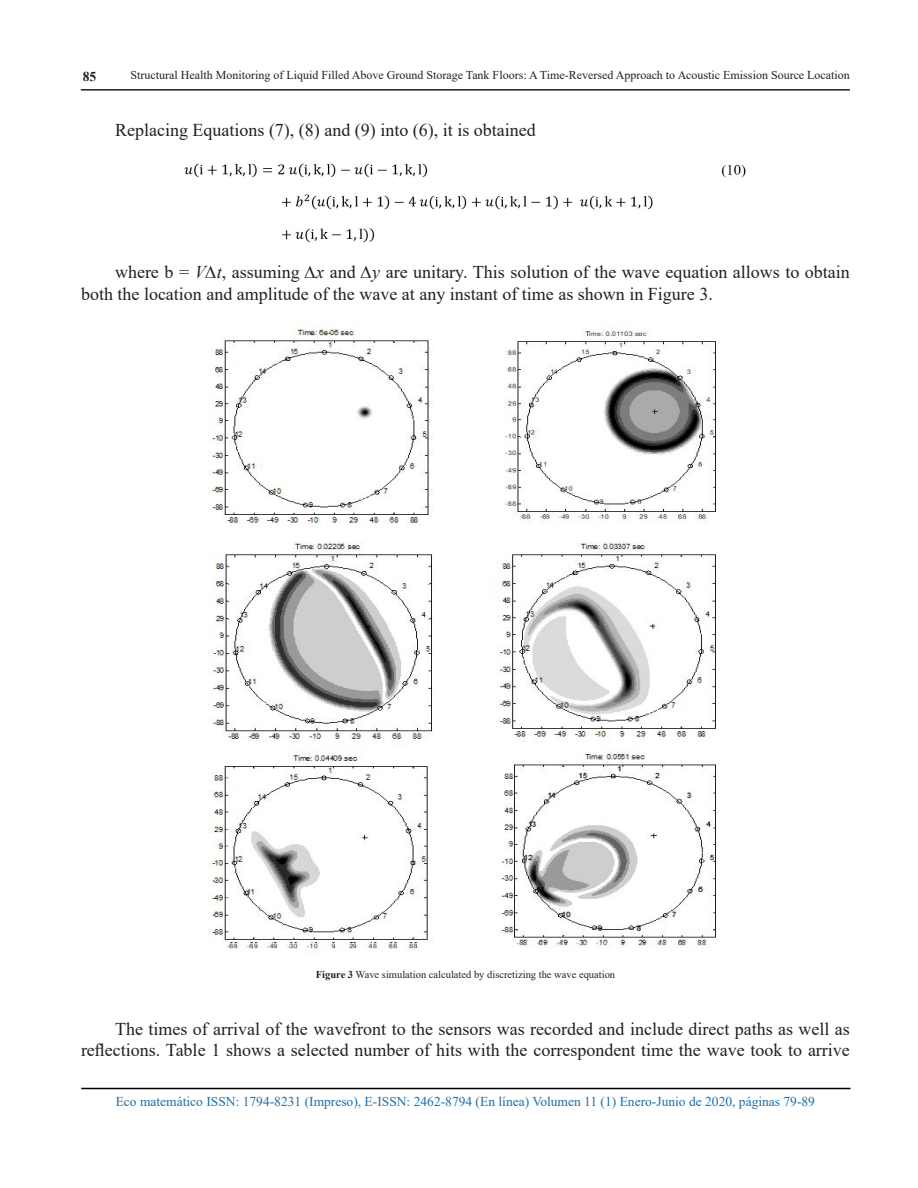
<style>
.page{position:relative;width:918px;height:1188px;background:#fff}
.page>*{position:absolute;margin:0;border:0;box-sizing:border-box;transform-origin:0 0}
.Cuerpo_de_texto{font:18px/21.6px "Times New Roman";color:#231f20}
.t1{font:13.5px "Times New Roman";color:#1c6fa7}
.t2{font:700 13.5px "Times New Roman";color:#231f20}
.t3{font:12px "Times New Roman";color:#231f20}
.t4{font:10.5px "Times New Roman";color:#231f20}
.s1{font-style:italic}
.s2{font-weight:700}
</style>
<div class="page">
<hr style="left:81px;top:1088px;width:769px;height:1px;background:#000001">
<hr style="left:81px;top:89px;width:769px;height:2px;background:#231f20">
<img style="left:184px;top:163px;width:562px;height:80px">
<img style="left:208px;top:323px;width:508px;height:631px">
<p class="t2" style="left:83px;top:67px;width:15px">85</p>
<p class="t3" style="left:130px;top:66px;width:721px">Structural Health Monitoring of Liquid Filled Above Ground Storage Tank Floors: A Time-Reversed Approach to Acoustic Emission Source Location</p>
<p class="Cuerpo_de_texto" style="left:115px;top:119px;width:422px">Replacing Equations (7), (8) and (9) into (6), it is obtained</p>
<p class="Cuerpo_de_texto" style="left:81px;top:261px;width:770px;text-indent:34px">where b = <span class="s1">V∆t</span>, assuming <span class="s1">∆x</span> and <span class="s1">∆y</span> are unitary. This solution of the wave equation allows to obtain both the location and amplitude of the wave at any instant of time as shown in Figure 3.</p>
<p class="t4" style="left:316px;top:967px;width:301px"><span class="s2">Figure 3</span> Wave simulation calculated by discretizing the wave equation</p>
<p class="Cuerpo_de_texto" style="left:81px;top:1017px;width:770px;text-align:right">The times of arrival of the wavefront to the sensors was recorded and include direct paths as well as reflections. Table 1 shows a selected number of hits with the correspondent time the wave took to arrive</p>
<p class="t1" style="left:116px;top:1092px;width:701px">Eco matemático ISSN: 1794-8231 (Impreso), E-ISSN: 2462-8794 (En línea) Volumen 11 (1) Enero-Junio de 2020, páginas 79-89</p>
</div>
